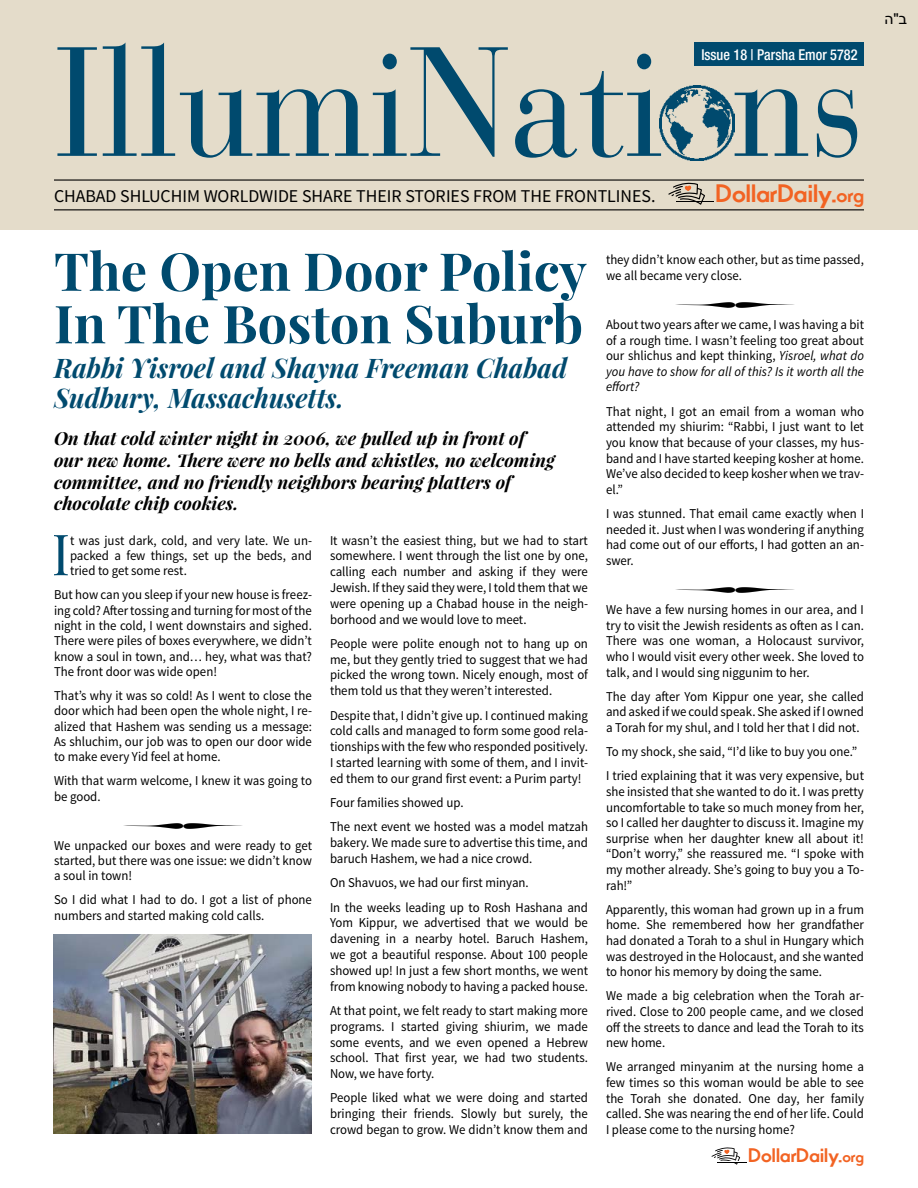
<style>
.page{position:relative;width:918px;height:1188px;background:#fff}
.page>*{position:absolute;margin:0;border:0;box-sizing:border-box;transform-origin:0 0}
.t1{font:154.2px "Bauer Bodoni Std";color:#004a6e;scale:.9 1}
.Body{font:57px "Playfair Display";color:#004a6e;scale:.95 1}
.t2{font:700 52.5px/52.5px "Playfair Display";color:#004a6e}
.t3{font:italic 700 27px/30px "Playfair Display";color:#004a6e;scale:.96 1}
.t4{font:700 24px "Movement";letter-spacing:-.005em;color:#f26323}
.t5{font:700 18.6px "Movement";letter-spacing:-.005em;color:#f26323}
.Intro{font:italic 700 18px/21.6px "Playfair Display";color:#000}
.t6{font:18px "Source Sans Pro";color:#000}
.t7{font:500 condensed 15px "Helvetica Neue LT Std";color:#fff;scale:.95 1}
.t8{font:15px "Arial";color:#000}
.Body-2{font:13.5px/15.6px "Source Sans Pro";color:#000;text-align:justify;scale:.95 1}
.Body-3{font:italic 13.5px/15.6px "Source Sans Pro";color:#000;scale:.95 1}
.s1{color:#e4dcca}
.s2{font-size:19.05px}
.s3{font-style:italic}
.s4{font-size:14.85px}
</style>
<div class="page">
<div style="left:0;top:0;width:918px;height:230px;background:#e4dcca"></div>
<hr style="left:54px;top:179px;width:810px;height:2px;background:#000">
<hr style="left:54px;top:209px;width:810px;height:1px;background:#000">
<div style="left:695px;top:43px;width:169px;height:23px;background:#004a6e"></div>
<svg style="left:668px;top:183px;width:37px;height:22px"></svg>
<hr style="left:676px;top:201px;width:37px;height:1px;background:#000">
<img style="left:660px;top:85px;width:75px;height:76px">
<svg style="left:712px;top:1147px;width:28px;height:18px"></svg>
<hr style="left:717px;top:1161px;width:30px;height:1px;background:#fff">
<hr style="left:717px;top:1162px;width:30px;height:1px;background:#000">
<img style="left:54px;top:935px;width:258px;height:199px">
<p class="t1" style="left:54px;top:11px;width:902px">IllumiNati<span class="s1">o</span>ns</p>
<p class="t6" style="left:54px;top:185px;width:603px">CHABAD SHLUCHIM WORLDWIDE SHARE THEIR STORIES FROM THE FRONTLINES.</p>
<p class="t7" style="left:701px;top:45px;width:166px">Issue 18 | Parsha Emor 5782</p>
<p class="t4" style="left:716px;top:178px;width:150px">DollarDaily.<span class="s2">org</span></p>
<p class="t2" style="left:54px;top:245px;width:534px">The Open Door Policy<br>In The Boston Suburb</p>
<p class="t3" style="left:54px;top:352px;width:536px">Rabbi Yisroel and Shayna Freeman Chabad<br>Sudbury, Massachusetts.</p>
<p class="Intro" style="left:54px;top:427px;width:502px">On that cold winter night in 2006, we pulled up in front of our new home. There were no bells and whistles, no welcoming committee, and no friendly neighbors bearing platters of chocolate chip cookies.</p>
<p class="Body" style="left:52px;top:518px;width:21px">I</p>
<p class="Body-2" style="left:70px;top:533px;width:256px">t was just dark, cold, and very late. We un&shy;packed a few things, set up the beds, and tried to get some rest.</p>
<p class="Body-2" style="left:54px;top:587px;width:273px">But how can you sleep if your new house is freez&shy;ing cold? After tossing and turning for most of the night in the cold, I went downstairs and sighed.<br>There were piles of boxes everywhere, we didn’t know a soul in town, and… hey, what was that?<br>The front door was wide open!</p>
<p class="Body-2" style="left:54px;top:688px;width:273px">That’s why it was so cold! As I went to close the door which had been open the whole night, I re&shy;alized that Hashem was sending us a message:<br>As shluchim, our job was to open our door wide to make every Yid feel at home.</p>
<p class="Body-2" style="left:54px;top:773px;width:273px">With that warm welcome, I knew it was going to be good.</p>
<p class="Body-2" style="left:54px;top:838px;width:273px">We unpacked our boxes and were ready to get started, but there was one issue: we didn’t know a soul in town!</p>
<p class="Body-2" style="left:54px;top:892px;width:273px">So I did what I had to do. I got a list of phone numbers and started making cold calls.</p>
<p class="Body-2" style="left:330px;top:532px;width:273px">It wasn’t the easiest thing, but we had to start somewhere. I went through the list one by one, calling each number and asking if they were Jewish. If they said they were, I told them that we were opening up a Chabad house in the neigh&shy;borhood and we would love to meet.</p>
<p class="Body-2" style="left:330px;top:636px;width:273px">People were polite enough not to hang up on me, but they gently tried to suggest that we had picked the wrong town. Nicely enough, most of them told us that they weren’t interested.</p>
<p class="Body-2" style="left:330px;top:707px;width:273px">Despite that, I didn’t give up. I continued making cold calls and managed to form some good rela&shy;tionships with the few who responded positively.<br>I started learning with some of them, and I invit&shy;ed them to our grand first event: a Purim party!</p>
<p class="Body-2" style="left:330px;top:795px;width:142px">Four families showed up.</p>
<p class="Body-2" style="left:330px;top:819px;width:273px">The next event we hosted was a model matzah bakery. We made sure to advertise this time, and baruch Hashem, we had a nice crowd.</p>
<p class="Body-2" style="left:330px;top:875px;width:211px">On Shavuos, we had our first minyan.</p>
<p class="Body-2" style="left:330px;top:899px;width:273px">In the weeks leading up to Rosh Hashana and Yom Kippur, we advertised that we would be davening in a nearby hotel. Baruch Hashem, we got a beautiful response. About 100 people showed up! In just a few short months, we went from knowing nobody to having a packed house.</p>
<p class="Body-2" style="left:330px;top:1003px;width:273px">At that point, we felt ready to start making more programs. I started giving shiurim, we made some events, and we even opened a Hebrew school. That first year, we had two students.<br>Now, we have forty.</p>
<p class="Body-2" style="left:330px;top:1090px;width:273px">People liked what we were doing and started bringing their friends. Slowly but surely, the crowd began to grow. We didn’t know them and</p>
<p class="Body-2" style="left:606px;top:252px;width:273px">they didn’t know each other, but as time passed, we all became very close.</p>
<p class="Body-2" style="left:606px;top:317px;width:273px">About two years after we came, I was having a bit of a rough time. I wasn’t feeling too great about our shlichus and kept thinking, <span class="s3">Yisroel, what do</span></p>
<p class="Body-3" style="left:606px;top:364px;width:273px">you have to show for all of this? Is it worth all the effort?</p>
<p class="Body-2" style="left:606px;top:404px;width:273px">That night, I got an email from a woman who attended my shiurim: “Rabbi, I just want to let you know that because of your classes, my hus&shy;band and I have started keeping kosher at home.<br>We’ve also decided to keep kosher when we trav&shy;el.”</p>
<p class="Body-2" style="left:606px;top:506px;width:273px">I was stunned. That email came exactly when I needed it. Just when I was wondering if anything had come out of our efforts, I had gotten an an&shy;swer.</p>
<p class="Body-2" style="left:606px;top:602px;width:273px">We have a few nursing homes in our area, and I try to visit the Jewish residents as often as I can.<br>There was one woman, a Holocaust survivor,</p>
<p class="Body-2" style="left:606px;top:649px;width:273px">who I would visit every other week. She loved to talk, and I would sing niggunim to her.</p>
<p class="Body-2" style="left:606px;top:689px;width:273px">The day after Yom Kippur one year, she called and asked if we could speak. She asked if I owned a Torah for my shul, and I told her that I did not.</p>
<p class="Body-2" style="left:606px;top:744px;width:266px">To my shock, she said, “I’d like to buy you one.”</p>
<p class="Body-2" style="left:606px;top:768px;width:273px">I tried explaining that it was very expensive, but she insisted that she wanted to do it. I was pretty uncomfortable to take so much money from her, so I called her daughter to discuss it. Imagine my surprise when her daughter knew all about it! “Don’t worry,” she reassured me. “I spoke with my mother already. She’s going to buy you a To&shy;rah!”</p>
<p class="Body-2" style="left:606px;top:902px;width:273px">Apparently, this woman had grown up in a frum home. She remembered how her grandfather had donated a Torah to a shul in Hungary which was destroyed in the Holocaust, and she wanted to honor his memory by doing the same.</p>
<p class="Body-2" style="left:606px;top:988px;width:273px">We made a big celebration when the Torah ar&shy;rived. Close to 200 people came, and we closed off the streets to dance and lead the Torah to its new home.</p>
<p class="Body-2" style="left:606px;top:1059px;width:273px">We arranged minyanim at the nursing home a few times so this woman would be able to see the Torah she donated. One day, her family called. She was nearing the end of her life. Could I please come to the nursing home?</p>
<p class="t5" style="left:749px;top:1144px;width:117px">DollarDaily.<span class="s4">org</span></p>
<p class="t8" style="left:884px;top:9px;width:24px">ה ב"</p>
</div>
